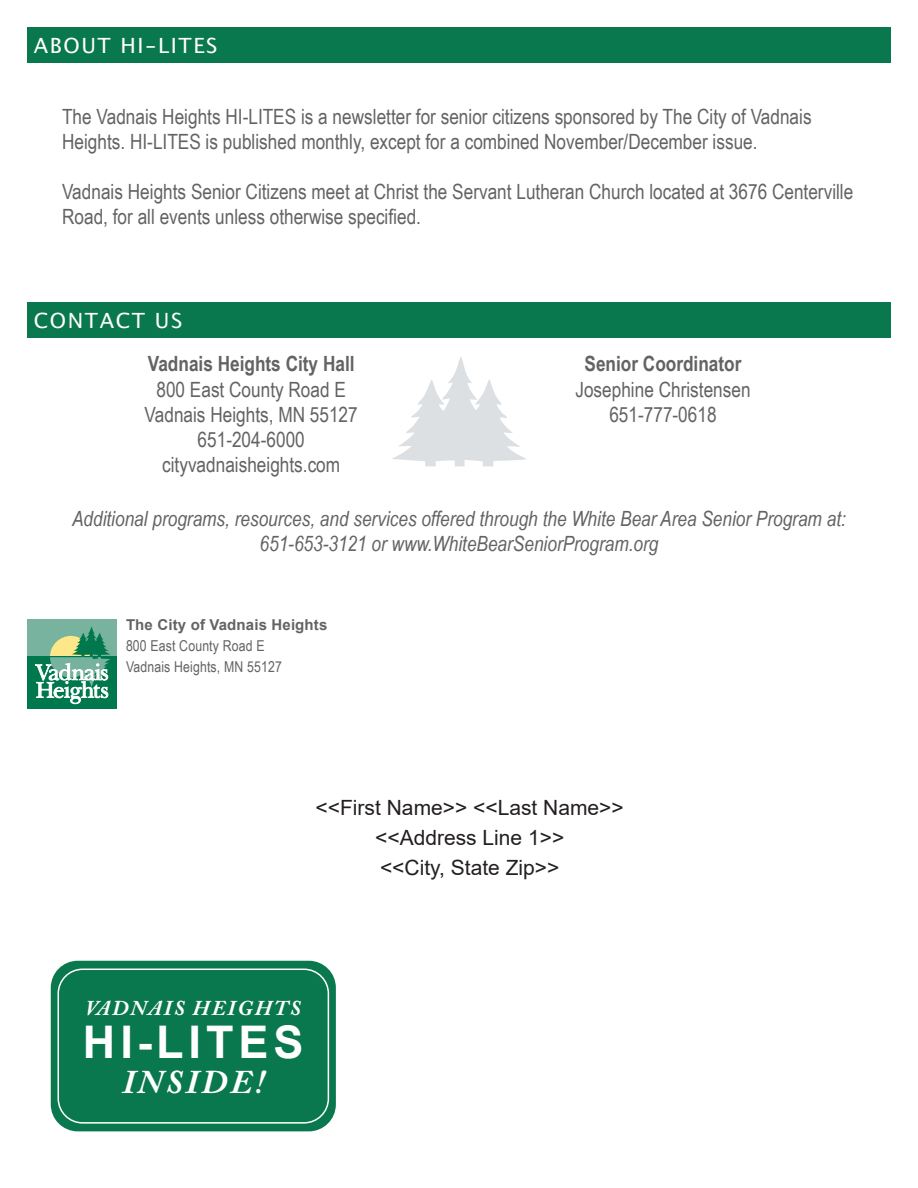
<style>
.page{position:relative;width:918px;height:1188px;background:#fff}
.page>*{position:absolute;margin:0;border:0;box-sizing:border-box;transform-origin:0 0}
.t1{font:700 45px "Arial";letter-spacing:.11em;color:#fff}
.t2{font:italic 700 33px "Adobe Caslon Pro";letter-spacing:.09em;color:#fff}
.t3{font:21px/25.2px "Arial Narrow";color:#636366}
.t4{font:italic 21px/25.2px "Arial Narrow";color:#636366;text-align:center}
.t5{font:21px "Arial";color:#231f20}
.t6{font:21px "Lucida Grande";letter-spacing:.075em;color:#fff}
.t7{font:700 21px "Arial Narrow";color:#636366}
.t8{font:italic 700 21px "Adobe Caslon Pro";letter-spacing:.09em;color:#fff}
.t9{font:15px "Arial Narrow";letter-spacing:.01em;color:#636366}
.t10{font:700 15px "Arial";letter-spacing:.01em;color:#636366}
.s1{font-weight:700}
</style>
<div class="page">
<div style="left:27px;top:619px;width:90px;height:37px;background:#77b39e"></div>
<div style="left:27px;top:656px;width:90px;height:53px;background:#00784e"></div>
<svg style="left:35px;top:626px;width:75px;height:78px"></svg>
<div style="left:27px;top:27px;width:864px;height:36px;background:#0a784e"></div>
<div style="left:27px;top:303px;width:864px;height:35px;background:#0a784e"></div>
<svg style="left:392px;top:357px;width:134px;height:109px"></svg>
<div style="left:51px;top:961px;width:285px;height:170px;background:#0a784e;border-radius:27px"></div>
<div style="left:58px;top:969px;width:271px;height:155px;border:2px solid #fff;border-radius:24px"></div>
<p class="t6" style="left:34px;top:31px;width:185px">ABOUT HI-LITES</p>
<p class="t3" style="left:62px;top:103px;width:751px">The Vadnais Heights HI-LITES is a newsletter for senior citizens sponsored by The City of Vadnais<br>Heights. HI-LITES is published monthly, except for a combined November/December issue.</p>
<p class="t3" style="left:62px;top:178px;width:793px">Vadnais Heights Senior Citizens meet at Christ the Servant Lutheran Church located at 3676 Centerville<br>Road, for all events unless otherwise specified.</p>
<p class="t6" style="left:34px;top:306px;width:150px">CONTACT US</p>
<p class="t7" style="left:148px;top:348px;width:208px">Vadnais Heights City Hall</p>
<p class="t3" style="left:156px;top:376px;width:191px">800 East County Road E</p>
<p class="t3" style="left:145px;top:401px;width:215px">Vadnais Heights, MN 55127</p>
<p class="t3" style="left:162px;top:426px;width:180px;text-align:center">651-204-6000 cityvadnaisheights.com</p>
<p class="t3" style="left:575px;top:351px;width:177px;text-align:center"><span class="s1">Senior Coordinator<br></span>Josephine Christensen<br>651-777-0618</p>
<p class="t4" style="left:72px;top:506px;width:775px">Additional programs, resources, and services offered through the White Bear Area Senior Program at:<br>651-653-3121 or www.WhiteBearSeniorProgram.org</p>
<p class="t10" style="left:126px;top:614px;width:203px">The City of Vadnais Heights</p>
<p class="t9" style="left:126px;top:634px;width:140px">800 East County Road E</p>
<p class="t9" style="left:126px;top:655px;width:157px">Vadnais Heights, MN 55127</p>
<p class="t5" style="left:316px;top:794px;width:310px">&lt;&lt;First Name&gt;&gt; &lt;&lt;Last Name&gt;&gt;</p>
<p class="t5" style="left:375px;top:824px;width:191px">&lt;&lt;Address Line 1&gt;&gt;</p>
<p class="t5" style="left:380px;top:854px;width:181px">&lt;&lt;City, State Zip&gt;&gt;</p>
<p class="t8" style="left:85px;top:995px;width:217px">VADNAIS HEIGHTS</p>
<p class="t1" style="left:83px;top:1011px;width:222px">HI-LITES</p>
<p class="t2" style="left:122px;top:1062px;width:143px">INSIDE!</p>
</div>
